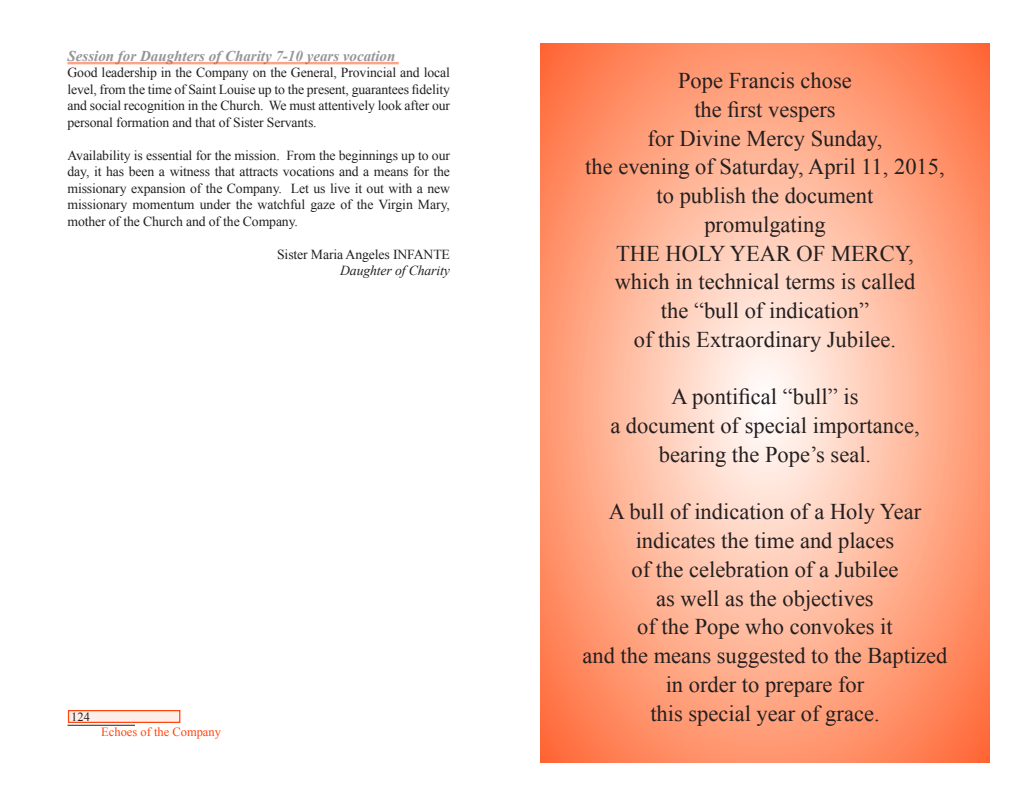
<style>
.page{position:relative;width:1035px;height:810px;background:#fff}
.page>*{position:absolute;margin:0;border:0;box-sizing:border-box;transform-origin:0 0}
.t1{font:22.5px "Times New Roman";color:#231f20}
.t2{font:italic 700 15px "Times New Roman";color:#939598}
.t3{font:13.75px/16.5px "Times New Roman";letter-spacing:-.01em;color:#231f20;text-align:justify}
.t4{font:italic 13.75px "Times New Roman";letter-spacing:-.01em;color:#231f20}
.t5{font:12.5px "Times New Roman";color:#ff460f}
.t6{font:12.5px "Times New Roman";color:#231f20}
</style>
<div class="page">
<svg style="left:541px;top:44px;width:448px;height:719px;background:#ffad8e"></svg>
<hr style="left:68px;top:62px;width:331px;height:2px;background:#ff460f">
<hr style="left:68px;top:725px;width:67px;height:1px;background:#231f20">
<div style="left:68px;top:710px;width:112px;height:13px;background:#ffeee7;border:1px solid #ff460f"></div>
<p class="t2" style="left:68px;top:45px;width:329px">Session for Daughters of Charity 7-10 years vocation</p>
<p class="t3" style="left:68px;top:64px;width:384px">Good leadership in the Company on the General, Provincial and local level, from the time of Saint Louise up to the present, guarantees fidelity and social recognition in the Church. We must attentively look after our personal formation and that of Sister Servants.</p>
<p class="t3" style="left:68px;top:146px;width:384px">Availability is essential for the mission. From the beginnings up to our day, it has been a witness that attracts vocations and a means for the missionary expansion of the Company. Let us live it out with a new missionary momentum under the watchful gaze of the Virgin Mary, mother of the Church and of the Company.</p>
<p class="t3" style="left:277px;top:245px;width:174px">Sister Maria Angeles INFANTE</p>
<p class="t4" style="left:340px;top:261px;width:111px">Daughter of Charity</p>
<p class="t6" style="left:71px;top:709px;width:20px">124</p>
<p class="t5" style="left:101px;top:724px;width:121px">Echoes of the Company</p>
<p class="t1" style="left:678px;top:65px;width:175px">Pope Francis chose</p>
<p class="t1" style="left:694px;top:94px;width:143px">the first vespers</p>
<p class="t1" style="left:648px;top:123px;width:236px">for Divine Mercy Sunday,</p>
<p class="t1" style="left:585px;top:152px;width:361px">the evening of Saturday, April 11, 2015,</p>
<p class="t1" style="left:657px;top:180px;width:218px">to publish the document</p>
<p class="t1" style="left:704px;top:209px;width:123px">promulgating</p>
<p class="t1" style="left:616px;top:238px;width:299px">THE HOLY YEAR OF MERCY,</p>
<p class="t1" style="left:615px;top:267px;width:302px">which in technical terms is called</p>
<p class="t1" style="left:661px;top:295px;width:210px">the “bull of indication”</p>
<p class="t1" style="left:634px;top:324px;width:264px">of this Extraordinary Jubilee.</p>
<p class="t1" style="left:672px;top:382px;width:188px">A pontifical “bull” is</p>
<p class="t1" style="left:610px;top:410px;width:311px">a document of special importance,</p>
<p class="t1" style="left:659px;top:439px;width:214px">bearing the Pope’s seal.</p>
<p class="t1" style="left:609px;top:497px;width:314px">A bull of indication of a Holy Year</p>
<p class="t1" style="left:636px;top:525px;width:260px">indicates the time and places</p>
<p class="t1" style="left:632px;top:554px;width:268px">of the celebration of a Jubilee</p>
<p class="t1" style="left:656px;top:583px;width:219px">as well as the objectives</p>
<p class="t1" style="left:637px;top:612px;width:257px">of the Pope who convokes it</p>
<p class="t1" style="left:583px;top:640px;width:366px">and the means suggested to the Baptized</p>
<p class="t1" style="left:666px;top:669px;width:200px">in order to prepare for</p>
<p class="t1" style="left:650px;top:698px;width:231px">this special year of grace.</p>
</div>
